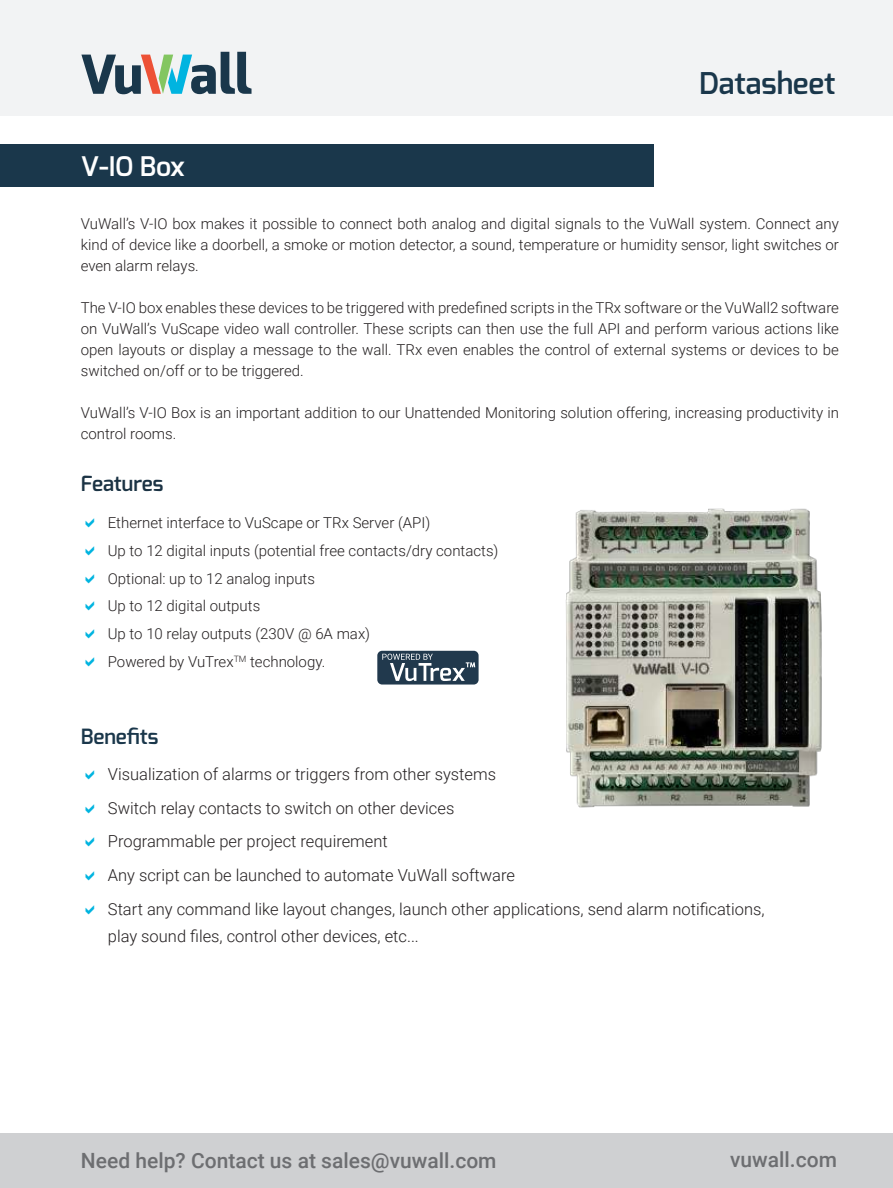
<style>
.page{position:relative;width:893px;height:1188px;background:#fff}
.page>*{position:absolute;margin:0;border:0;box-sizing:border-box;transform-origin:0 0}
.t1{font:600 30px "Exo";color:#1a374b}
.t2{font:600 27px "Exo";color:#fff}
.t3{font:500 21px "Roboto";color:#6d6e71}
.t4{font:600 21px "Exo";color:#1a374b}
.t5{font:600 21px "Exo";color:#1b3344}
.t6{font:300 16.5px/33.8px "Roboto";color:#231f20}
.t7{font:300 15px/21px "Roboto";color:#231f20;text-align:justify}
</style>
<div class="page">
<div style="left:0;top:145px;width:654px;height:42px;background:#1a374b"></div>
<img style="left:565px;top:508px;width:257px;height:300px">
<div style="left:0;top:0;width:893px;height:116px;background:#f2f3f4"></div>
<svg style="left:81px;top:52px;width:170px;height:42px"></svg>
<div style="left:0;top:1133px;width:893px;height:55px;background:#cfd0d2"></div>
<div style="left:377px;top:651px;width:102px;height:34px;background:#21394d;border-radius:5px"></div>
<svg style="left:382px;top:654px;width:93px;height:27px"></svg>
<h2 class="t2" style="left:81px;top:151px;width:106px">V-IO Box</h2>
<h1 class="t1" style="left:699px;top:64px;width:138px">Datasheet</h1>
<p class="t7" style="left:81px;top:215px;width:760px">VuWall’s V-IO box makes it possible to connect both analog and digital signals to the VuWall system. Connect any kind of device like a doorbell, a smoke or motion detector, a sound, temperature or humidity sensor, light switches or even alarm relays.</p>
<p class="t7" style="left:81px;top:297px;width:760px">The V-IO box enables these devices to be triggered with predefined scripts in the TRx software or the VuWall2 software on VuWall’s VuScape video wall controller. These scripts can then use the full API and perform various actions like open layouts or display a message to the wall. TRx even enables the control of external systems or devices to be switched on/off or to be triggered.</p>
<p class="t7" style="left:81px;top:404px;width:760px">VuWall’s V-IO Box is an important addition to our Unattended Monitoring solution offering, increasing productivity in control rooms.</p>
<h3 class="t5" style="left:81px;top:470px;width:84px">Features</h3>
<p class="t7" style="left:108px;top:508px;width:392px;line-height:27.8px;text-align:left">Ethernet interface to VuScape or TRx Server (API)<br>Up to 12 digital inputs (potential free contacts/dry contacts)<br>Optional: up to 12 analog inputs<br>Up to 12 digital outputs<br>Up to 10 relay outputs (230V @ 6A max)<br>Powered by VuTrex<sup>TM</sup> technology.</p>
<h3 class="t4" style="left:81px;top:723px;width:79px">Benefits</h3>
<p class="t6" style="left:108px;top:758px;width:658px">Visualization of alarms or triggers from other systems<br>Switch relay contacts to switch on other devices<br>Programmable per project requirement<br>Any script can be launched to automate VuWall software<br>Start any command like layout changes, launch other applications, send alarm notifications,</p>
<p class="t6" style="left:108px;top:918px;width:312px">play sound files, control other devices, etc...</p>
<h3 class="t3" style="left:81px;top:1152px;width:417px">Need help? Contact us at sales@vuwall.com</h3>
<h3 class="t3" style="left:730px;top:1151px;width:108px">vuwall.com</h3>
</div>
